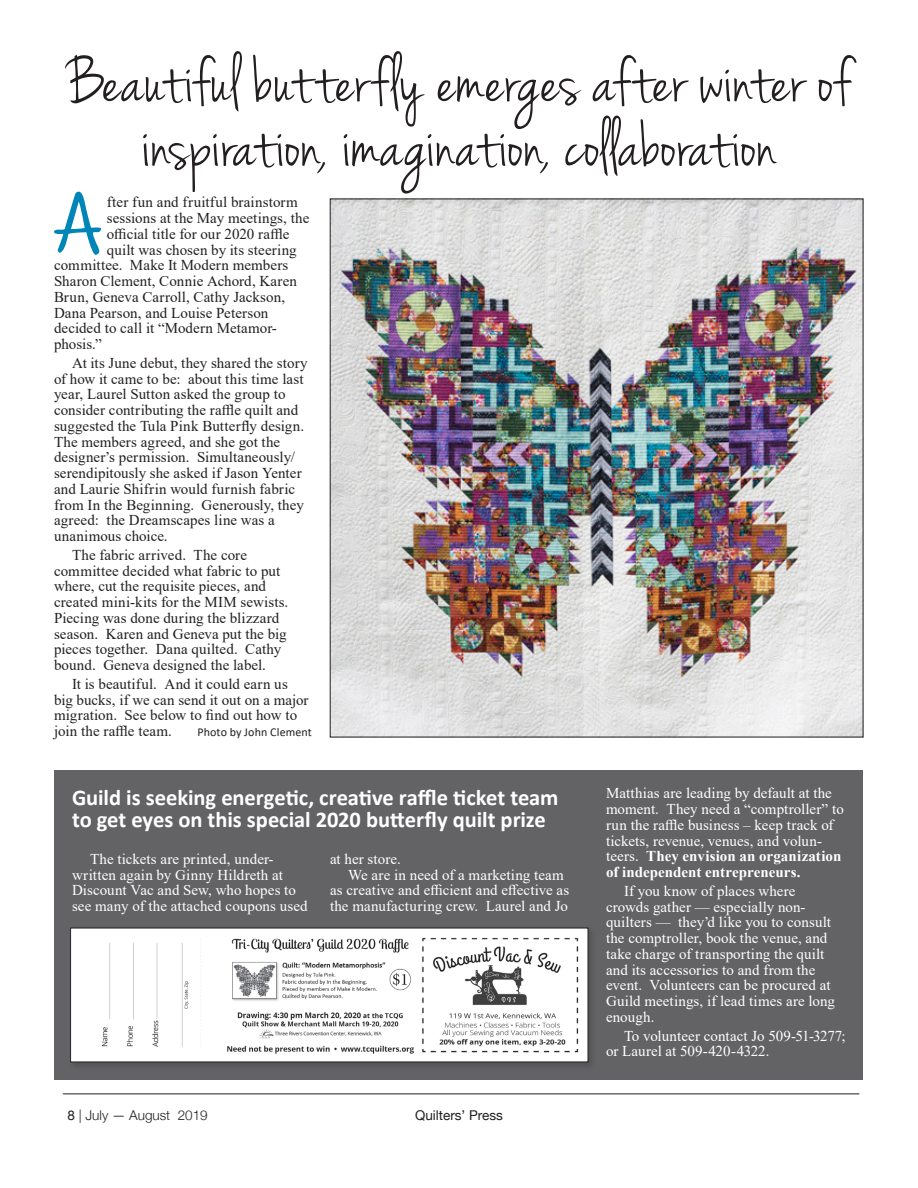
<style>
.page{position:relative;width:918px;height:1188px;background:#fff}
.page>*{position:absolute;margin:0;border:0;box-sizing:border-box;transform-origin:0 0}
.Main_Head_2{font:90.45px "DJB Jenna";color:#0085b8}
.Main_Head_2-2{font:72px/64.5px "Jenna Sue";letter-spacing:.01em;color:#231f20;text-align:center}
.Main_Head_2-3{font:700 22.5px "Calibri";letter-spacing:-.005em;color:#fff}
.Main_Head_2-4{font:15px/15.8px "Times New Roman";letter-spacing:.005em;color:#231f20}
.Main_Head_2-5{font:15px/15.8px "Times New Roman";letter-spacing:.005em;color:#fff}
.t1{font:300 13.5px "Helvetica Neue";color:#231f20}
.t2{font:13.5px "Helvetica Neue";color:#231f20}
.Main_Head_2-6{font:12px "Calibri";letter-spacing:.01em;color:#231f20}
.s1{font-weight:400}
.s2{font-weight:700}
</style>
<div class="page">
<hr style="left:63px;top:1094px;width:796px;height:1px;background:#231f20">
<div style="left:55px;top:770px;width:808px;height:310px;background:#636366"></div>
<img style="left:332px;top:201px;width:529px;height:534px">
<div style="left:68px;top:926px;width:528px;height:145px;background:#231f20;opacity:.25"></div>
<img style="left:72px;top:930px;width:514px;height:130px">
<p class="Main_Head_2-2" style="left:68px;top:52px;width:784px">Beautiful butterfly emerges after winter of inspiration, imagination, collaboration</p>
<p class="Main_Head_2" style="left:54px;top:170px;width:50px">A</p>
<p class="Main_Head_2-4" style="left:107px;top:194px;width:192px">fter fun and fruitful brainstorm</p>
<p class="Main_Head_2-4" style="left:107px;top:210px;width:204px">sessions at the May meetings, the</p>
<p class="Main_Head_2-4" style="left:107px;top:225px;width:184px">official title for our 2020 raffle</p>
<p class="Main_Head_2-4" style="left:107px;top:241px;width:191px">quilt was chosen by its steering</p>
<p class="Main_Head_2-4" style="left:54px;top:257px;width:236px">committee. Make It Modern members</p>
<p class="Main_Head_2-4" style="left:54px;top:273px;width:245px">Sharon Clement, Connie Achord, Karen</p>
<p class="Main_Head_2-4" style="left:54px;top:288px;width:233px">Brun, Geneva Carroll, Cathy Jackson,</p>
<p class="Main_Head_2-4" style="left:54px;top:304px;width:216px">Dana Pearson, and Louise Peterson</p>
<p class="Main_Head_2-4" style="left:54px;top:320px;width:224px">decided to call it “Modern Metamor-</p>
<p class="Main_Head_2-4" style="left:54px;top:336px;width:49px">phosis.”</p>
<p class="Main_Head_2-4" style="left:54px;top:354px;width:255px;text-indent:18px">At its June debut, they shared the story of how it came to be: about this time last year, Laurel Sutton asked the group to consider contributing the raffle quilt and suggested the Tula Pink Butterfly design.<br>The members agreed, and she got the designer’s permission. Simultaneously/ serendipitously she asked if Jason Yenter and Laurie Shifrin would furnish fabric from In the Beginning. Generously, they agreed: the Dreamscapes line was a unanimous choice.</p>
<p class="Main_Head_2-4" style="left:54px;top:546px;width:236px;text-indent:18px">The fabric arrived. The core committee decided what fabric to put where, cut the requisite pieces, and created mini-kits for the MIM sewists.<br>Piecing was done during the blizzard season. Karen and Geneva put the big pieces together. Dana quilted. Cathy bound. Geneva designed the label.</p>
<p class="Main_Head_2-4" style="left:54px;top:675px;width:256px;text-indent:18px">It is beautiful. And it could earn us big bucks, if we can send it out on a major migration. See below to find out how to join the raffle team.</p>
<p class="Main_Head_2-6" style="left:197px;top:724px;width:116px">Photo by John Clement</p>
<p class="Main_Head_2-3" style="left:72px;top:782px;width:488px">Guild is seeking energetic, creative raffle ticket team</p>
<p class="Main_Head_2-3" style="left:72px;top:804px;width:475px">to get eyes on this special 2020 butterfly quilt prize</p>
<p class="Main_Head_2-5" style="left:330px;top:850px;width:72px">at her store.</p>
<p class="Main_Head_2-5" style="left:348px;top:866px;width:217px">We are in need of a marketing team</p>
<p class="Main_Head_2-5" style="left:330px;top:882px;width:241px">as creative and efficient and effective as</p>
<p class="Main_Head_2-5" style="left:330px;top:898px;width:239px">the manufacturing crew. Laurel and Jo</p>
<p class="Main_Head_2-5" style="left:72px;top:850px;width:237px;text-indent:18px">The tickets are printed, under&shy;written again by Ginny Hildreth at Discount Vac and Sew, who hopes to see many of the attached coupons used</p>
<p class="t1" style="left:68px;top:1104px;width:142px"><span class="s1">8</span> | July — August 2019</p>
<p class="t2" style="left:415px;top:1105px;width:89px">Quilters’ Press</p>
<p class="Main_Head_2-5" style="left:606px;top:785px;width:239px">Matthias are leading by default at the moment. They need a “comptroller” to run the raffle business – keep track of tickets, revenue, venues, and volun&shy;teers. <span class="s2">They envision an organization of independent entrepreneurs.</span></p>
<p class="Main_Head_2-5" style="left:606px;top:883px;width:231px;text-indent:18px">If you know of places where crowds gather — especially non&shy;quilters — they’d like you to consult the comptroller, book the venue, and take charge of transporting the quilt and its accessories to and from the event. Volunteers can be procured at<br>Guild meetings, if lead times are long enough.</p>
<p class="Main_Head_2-5" style="left:606px;top:1027px;width:241px;text-indent:18px">To volunteer contact Jo 509-51-3277; or Laurel at 509-420-4322.</p>
</div>
